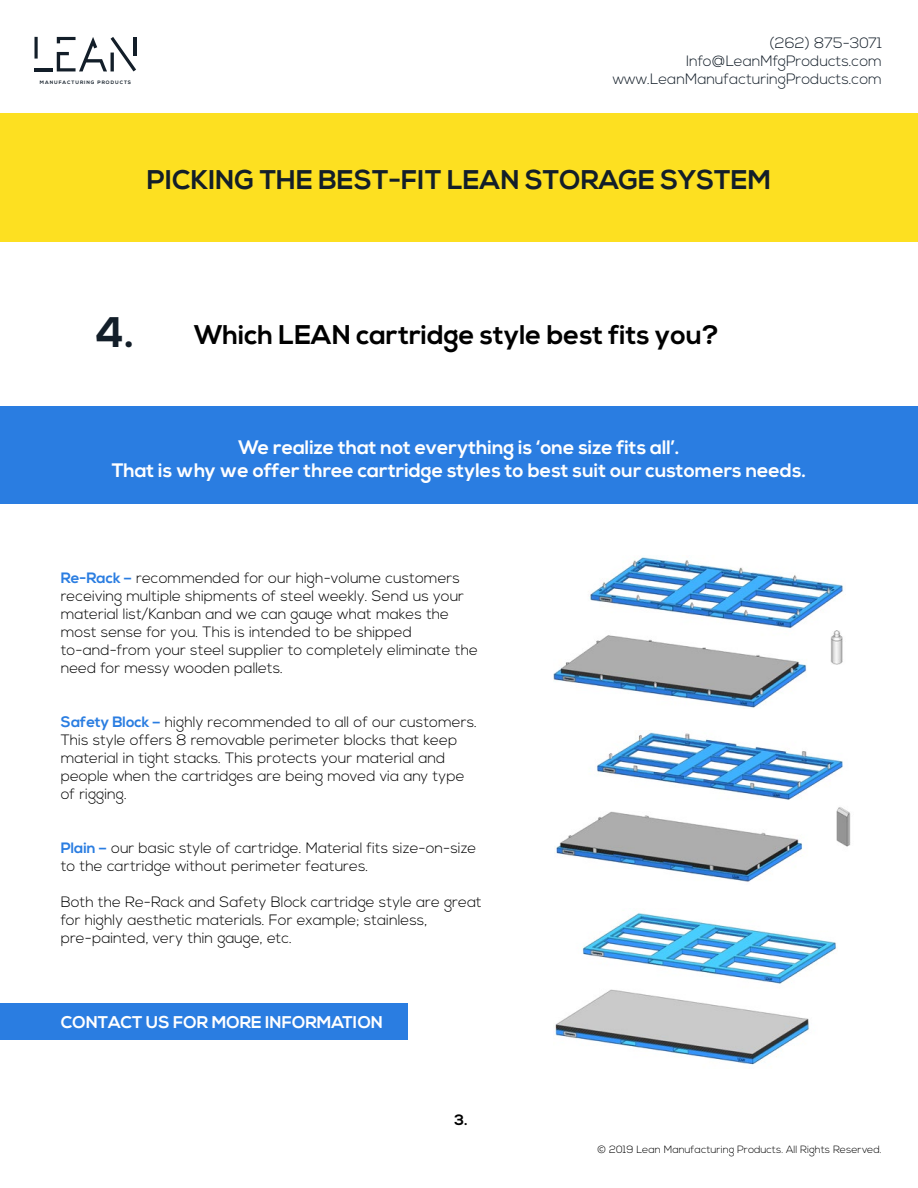
<style>
.page{position:relative;width:918px;height:1188px;background:#fff}
.page>*{position:absolute;margin:0;border:0;box-sizing:border-box;transform-origin:0 0}
.t1{font:700 42.75px "Nexa";color:#131e29}
.t2{font:700 27px "Nexa";color:#131e29}
.t3{font:700 27px "Nexa";color:#000}
.t4{font:700 19.5px/23.4px "Nexa";color:#fff;text-align:center}
.t5{font:700 16.95px "Nexa";color:#fff}
.t6{font:300 15px/18px "Nexa";color:#000}
.t7{font:300 15px/18px "Nexa";color:#131e29;text-align:right}
.t8{font:700 15px "Nexa";color:#000}
.t9{font:300 10.5px "Nexa";color:#000}
.t10{font:700 4.8px "Nexa";letter-spacing:.2em;color:#131e29}
.s1{font-weight:700;color:#2a7de1}
</style>
<div class="page">
<svg style="left:34px;top:37px;width:4px;height:22px"></svg>
<hr style="left:34px;top:68px;width:19px;height:3px;background:#131e29">
<svg style="left:57px;top:37px;width:79px;height:34px"></svg>
<hr style="left:133px;top:37px;width:3px;height:19px;background:#131e29">
<div style="left:0;top:113px;width:918px;height:129px;background:#fde021"></div>
<div style="left:0;top:406px;width:918px;height:98px;background:#2a7de1"></div>
<div style="left:0;top:1003px;width:408px;height:37px;background:#2a7de1"></div>
<img style="left:555px;top:913px;width:282px;height:152px">
<img style="left:553px;top:557px;width:291px;height:151px">
<img style="left:556px;top:732px;width:295px;height:150px">
<p class="t10" style="left:40px;top:80px;width:93px">MANUFACTURING PRODUCTS</p>
<p class="t7" style="left:613px;top:35px;width:271px">(262) 875-3071<br>Info@LeanMfgProducts.com www.LeanManufacturingProducts.com</p>
<h2 class="t2" style="left:147px;top:165px;width:626px">PICKING THE BEST-FIT LEAN STORAGE SYSTEM</h2>
<h1 class="t1" style="left:95px;top:307px;width:41px">4.</h1>
<h2 class="t3" style="left:194px;top:319px;width:526px">Which LEAN cartridge style best fits you?</h2>
<h3 class="t4" style="left:112px;top:436px;width:696px">We realize that not everything is ‘one size fits all’.<br>That is why we offer three cartridge styles to best suit our customers needs.</h3>
<p class="t6" style="left:61px;top:570px;width:419px"><span class="s1">Re-Rack –</span> recommended for our high-volume customers receiving multiple shipments of steel weekly. Send us your material list/Kanban and we can gauge what makes the most sense for you. This is intended to be shipped to-and-from your steel supplier to completely eliminate the need for messy wooden pallets.</p>
<p class="t6" style="left:61px;top:714px;width:418px"><span class="s1">Safety Block –</span> highly recommended to all of our customers.<br>This style offers 8 removable perimeter blocks that keep material in tight stacks. This protects your material and people when the cartridges are being moved via any type of rigging.</p>
<p class="t6" style="left:61px;top:840px;width:417px"><span class="s1">Plain –</span> our basic style of cartridge. Material fits size-on-size to the cartridge without perimeter features.</p>
<p class="t6" style="left:61px;top:894px;width:422px">Both the Re-Rack and Safety Block cartridge style are great for highly aesthetic materials. For example; stainless, pre-painted, very thin gauge, etc.</p>
<p class="t5" style="left:61px;top:1012px;width:324px">CONTACT US FOR MORE INFORMATION</p>
<p class="t8" style="left:454px;top:1111px;width:15px">3.</p>
<p class="t9" style="left:597px;top:1143px;width:286px">© 2019 Lean Manufacturing Products. All Rights Reserved.</p>
</div>
